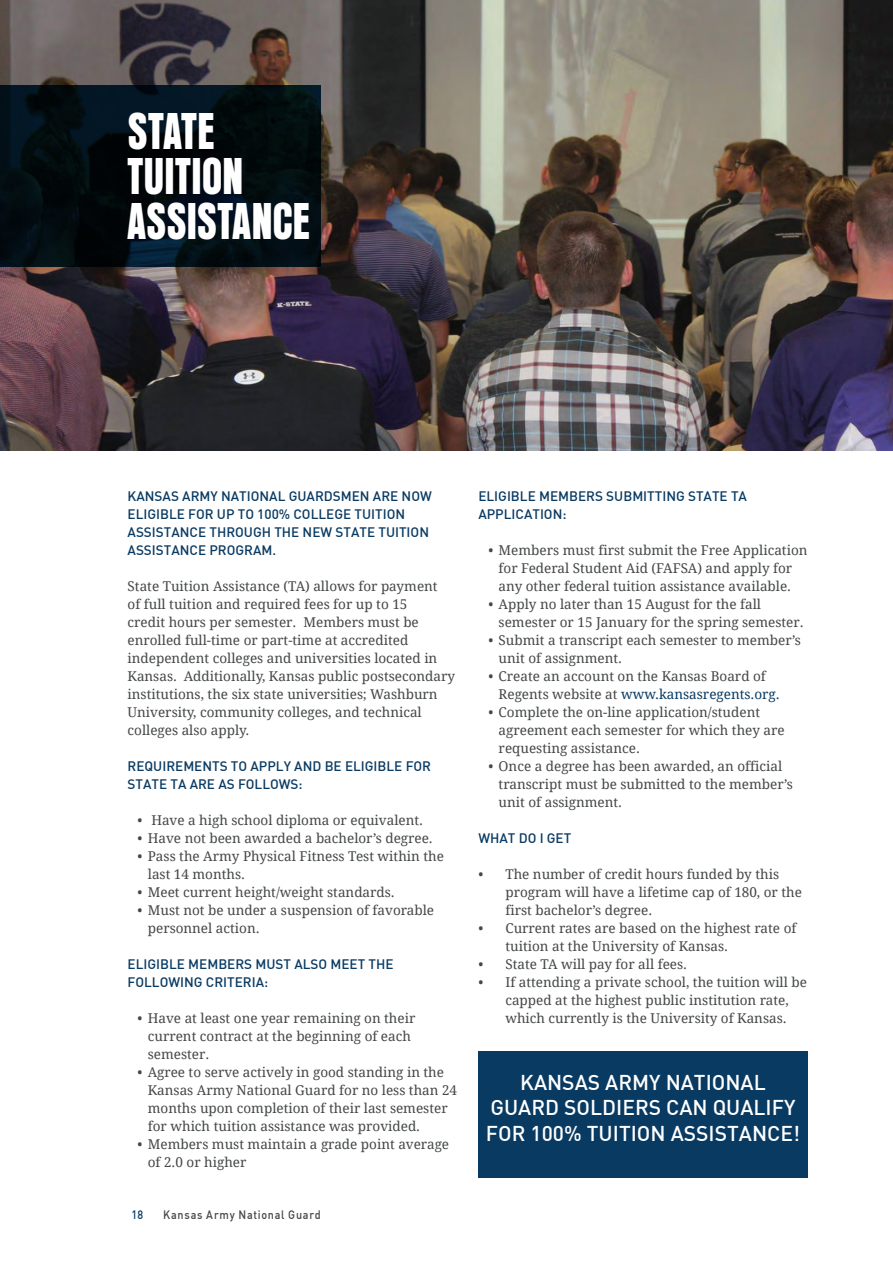
<style>
.page{position:relative;width:893px;height:1263px;background:#fff}
.page>*{position:absolute;margin:0;border:0;box-sizing:border-box;transform-origin:0 0}
.t1{font:54px/45px "Anzeigen Gro D";letter-spacing:-.005em;color:#fff;scale:.9 1}
.body{font:500 21px/25.2px "DIN";color:#fff;text-align:center}
.body-2{font:13.5px/18px "Droid Serif";color:#434745}
.body-3{font:500 13.5px/18px "DIN";color:#093a62}
.t2{font:500 12px "DIN";letter-spacing:.07em;color:#434745;scale:.9 1}
.t3{font:500 12px "DIN";color:#093a62;scale:.9 1}
.s1{color:#093a62}
</style>
<div class="page">
<img style="left:0;top:0;width:893px;height:451px">
<svg style="left:0;top:85px;width:321px;height:181px;background:#020d13"></svg>
<div style="left:478px;top:1051px;width:330px;height:127px;background:#093a62"></div>
<p class="t1" style="left:128px;top:108px;width:98px">STATE</p>
<p class="t1" style="left:128px;top:153px;width:204px">TUITION<br>ASSISTANCE</p>
<p class="body-3" style="left:128px;top:487px;width:306px">KANSAS ARMY NATIONAL GUARDSMEN ARE NOW ELIGIBLE FOR UP TO 100% COLLEGE TUITION ASSISTANCE THROUGH THE NEW STATE TUITION ASSISTANCE PROGRAM.</p>
<p class="body-2" style="left:128px;top:577px;width:329px">State Tuition Assistance (TA) allows for payment<br>of full tuition and required fees for up to 15<br>credit hours per semester. Members must be enrolled full-time or part-time at accredited independent colleges and universities located in Kansas. Additionally, Kansas public postsecondary institutions, the six state universities; Washburn University, community colleges, and technical colleges also apply.</p>
<p class="body-3" style="left:128px;top:757px;width:305px">REQUIREMENTS TO APPLY AND BE ELIGIBLE FOR<br>STATE TA ARE AS FOLLOWS:</p>
<p class="body-2" style="left:138px;top:811px;width:287px">• Have a high school diploma or equivalent.</p>
<p class="body-2" style="left:138px;top:829px;width:297px">• Have not been awarded a bachelor’s degree.</p>
<p class="body-2" style="left:148px;top:847px;width:298px;text-indent:-10px">• Pass the Army Physical Fitness Test within the last 14 months.</p>
<p class="body-2" style="left:138px;top:883px;width:259px">• Meet current height/weight standards.</p>
<p class="body-2" style="left:148px;top:901px;width:288px;text-indent:-10px">• Must not be under a suspension of favorable personnel action.</p>
<p class="body-3" style="left:128px;top:955px;width:267px">ELIGIBLE MEMBERS MUST ALSO MEET THE<br>FOLLOWING CRITERIA:</p>
<p class="body-2" style="left:148px;top:1009px;width:269px;text-indent:-10px">• Have at least one year remaining on their current contract at the beginning of each semester.</p>
<p class="body-2" style="left:148px;top:1063px;width:311px;text-indent:-10px">• Agree to serve actively in good standing in the Kansas Army National Guard for no less than 24 months upon completion of their last semester for which tuition assistance was provided.</p>
<p class="body-2" style="left:148px;top:1135px;width:303px;text-indent:-10px">• Members must maintain a grade point average of 2.0 or higher</p>
<p class="t3" style="left:131px;top:1207px;width:15px">18</p>
<p class="t2" style="left:163px;top:1207px;width:177px">Kansas Army National Guard</p>
<p class="body-3" style="left:478px;top:487px;width:270px">ELIGIBLE MEMBERS SUBMITTING STATE TA<br>APPLICATION:</p>
<p class="body-2" style="left:488px;top:541px;width:321px;text-align:center">• Members must first submit the Free Application for Federal Student Aid (FAFSA) and apply for any other federal tuition assistance available.</p>
<p class="body-2" style="left:499px;top:595px;width:307px;text-indent:-10px">• Apply no later than 15 August for the fall semester or 15 January for the spring semester.</p>
<p class="body-2" style="left:499px;top:631px;width:304px;text-indent:-10px">• Submit a transcript each semester to member’s unit of assignment.</p>
<p class="body-2" style="left:499px;top:667px;width:283px;text-indent:-10px">• Create an account on the Kansas Board of<br>Regents website at <span class="s1">www.kansasregents.org.</span></p>
<p class="body-2" style="left:499px;top:703px;width:288px;text-indent:-10px">• Complete the on-line application/student agreement each semester for which they are requesting assistance.</p>
<p class="body-2" style="left:499px;top:757px;width:296px;text-indent:-10px">• Once a degree has been awarded, an official transcript must be submitted to the member’s unit of assignment.</p>
<p class="body-3" style="left:478px;top:829px;width:94px">WHAT DO I GET</p>
<p class="body-2" style="left:505px;top:865px;width:298px;text-indent:-27px">• The number of credit hours funded by this program will have a lifetime cap of 180, or the first bachelor’s degree.</p>
<p class="body-2" style="left:505px;top:919px;width:293px;text-indent:-27px">• Current rates are based on the highest rate of tuition at the University of Kansas.</p>
<p class="body-2" style="left:478px;top:955px;width:210px">• State TA will pay for all fees.</p>
<p class="body-2" style="left:505px;top:973px;width:303px;text-indent:-27px">• If attending a private school, the tuition will be capped at the highest public institution rate, which currently is the University of Kansas.</p>
<p class="body" style="left:486px;top:1069px;width:316px">KANSAS ARMY NATIONAL<br>GUARD SOLDIERS CAN QUALIFY<br>FOR 100% TUITION ASSISTANCE!</p>
</div>
